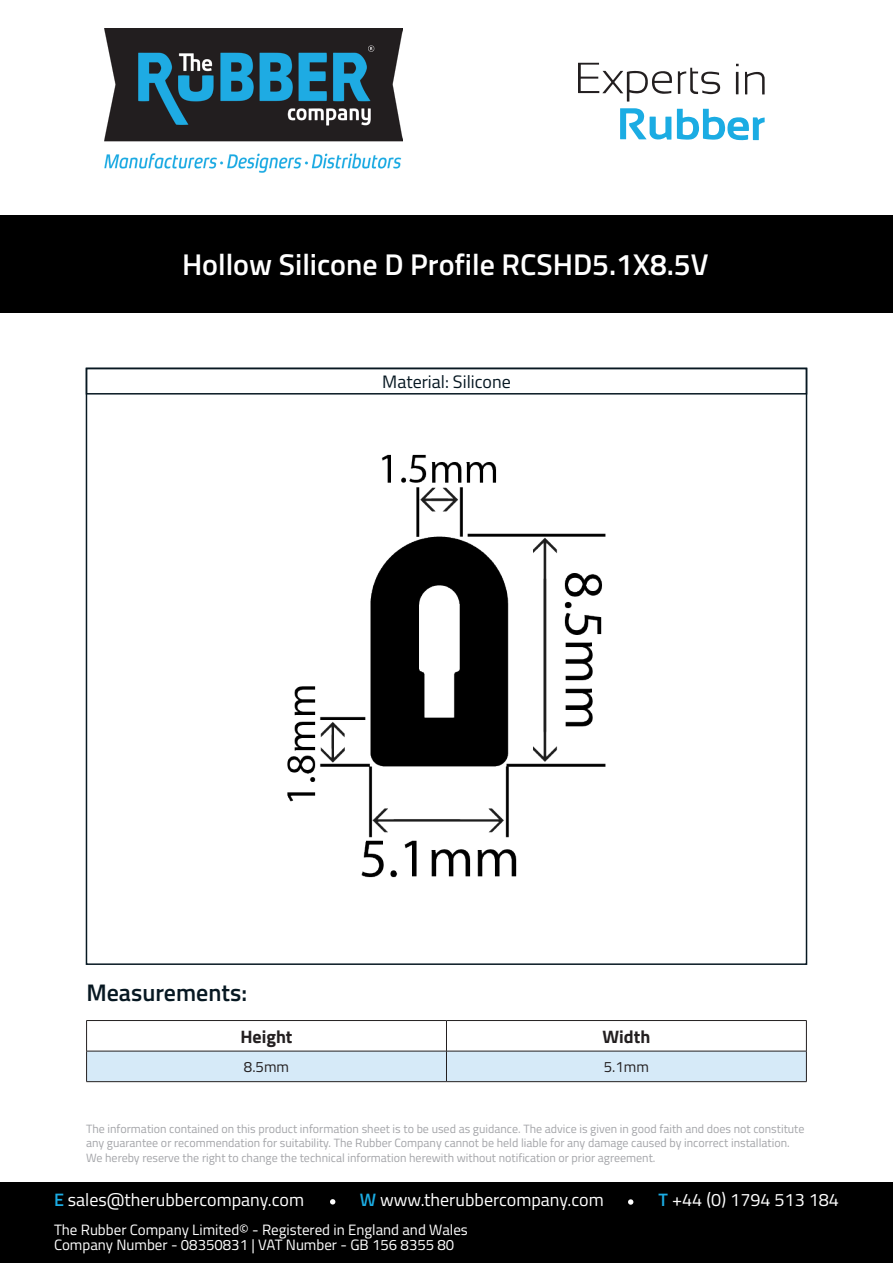
<style>
.page{position:relative;width:893px;height:1263px;background:#fff}
.page>*{position:absolute;margin:0;border:0;box-sizing:border-box;transform-origin:0 0}
.t1{font:600 30px "Titillium";color:#fff}
.t2{font:600 24px "Titillium";color:#071822}
.t3{font:18px "Titillium";color:#fff}
.t4{font:18px "Titillium";color:#071822}
.t5{font:700 18px "Titillium";color:#231f20}
.t6{font:15px "Titillium";color:#fff}
.t7{font:15px "Titillium";color:#231f20}
.t8{font:12px/14.4px "Titillium";color:#a4a5a9}
.s1{font-weight:600;color:#1bace3}
</style>
<div class="page">
<img style="left:89px;top:394px;width:715px;height:484px">
<div style="left:0;top:215px;width:893px;height:98px;background:#000"></div>
<img style="left:104px;top:29px;width:298px;height:144px">
<svg style="left:620px;top:108px;width:51px;height:32px"></svg>
<svg style="left:677px;top:109px;width:88px;height:31px"></svg>
<svg style="left:745px;top:72px;width:20px;height:22px"></svg>
<svg style="left:578px;top:63px;width:94px;height:39px"></svg>
<svg style="left:678px;top:68px;width:42px;height:26px"></svg>
<svg style="left:736px;top:72px;width:2px;height:22px"></svg>
<div style="left:0;top:1182px;width:893px;height:81px;background:#000"></div>
<svg style="left:330px;top:1199px;width:5px;height:5px"></svg>
<svg style="left:628px;top:1199px;width:5px;height:6px"></svg>
<div style="left:86px;top:368px;width:721px;height:26px;border:2px solid #071822"></div>
<svg style="left:87px;top:1021px;width:719px;height:60px"></svg>
<hr style="left:86px;top:1020px;width:360px;height:1px;background:#231f20">
<hr style="left:86px;top:1021px;width:1px;height:30px;background:#231f20">
<hr style="left:446px;top:1020px;width:361px;height:1px;background:#231f20">
<hr style="left:446px;top:1021px;width:1px;height:30px;background:#231f20">
<hr style="left:806px;top:1021px;width:1px;height:30px;background:#231f20">
<hr style="left:86px;top:1051px;width:360px;height:1px;background:#231f20">
<hr style="left:86px;top:1051px;width:1px;height:30px;background:#231f20">
<hr style="left:446px;top:1051px;width:361px;height:1px;background:#231f20">
<hr style="left:446px;top:1051px;width:1px;height:30px;background:#231f20">
<hr style="left:806px;top:1051px;width:1px;height:30px;background:#231f20">
<hr style="left:86px;top:1081px;width:360px;height:1px;background:#231f20">
<hr style="left:446px;top:1081px;width:361px;height:1px;background:#231f20">
<p class="t1" style="left:182px;top:242px;width:528px">Hollow Silicone D Profile RCSHD5.1X8.5V</p>
<p class="t4" style="left:382px;top:368px;width:130px">Material: Silicone</p>
<p class="t2" style="left:86px;top:974px;width:162px">Measurements:</p>
<p class="t5" style="left:241px;top:1022px;width:54px">Height</p>
<p class="t5" style="left:603px;top:1022px;width:49px">Width</p>
<p class="t7" style="left:244px;top:1056px;width:47px">8.5mm</p>
<p class="t7" style="left:604px;top:1056px;width:47px">5.1mm</p>
<p class="t8" style="left:86px;top:1121px;width:720px">The information contained on this product information sheet is to be used as guidance. The advice is given in good faith and does not constitute any guarantee or recommendation for suitability. The Rubber Company cannot be held liable for any damage caused by incorrect installation.<br>We hereby reserve the right to change the technical information herewith without notification or prior agreement.</p>
<p class="t3" style="left:54px;top:1187px;width:252px"><span class="s1">E</span> sales@therubbercompany.com</p>
<p class="t3" style="left:360px;top:1187px;width:246px"><span class="s1">W</span> www.therubbercompany.com</p>
<p class="t3" style="left:659px;top:1187px;width:182px"><span class="s1">T</span> +44 (0) 1794 513 184</p>
<p class="t6" style="left:54px;top:1219px;width:415px">The Rubber Company Limited© - Registered in England and Wales</p>
<p class="t6" style="left:54px;top:1234px;width:402px">Company Number - 08350831 | VAT Number - GB 156 8355 80</p>
</div>
